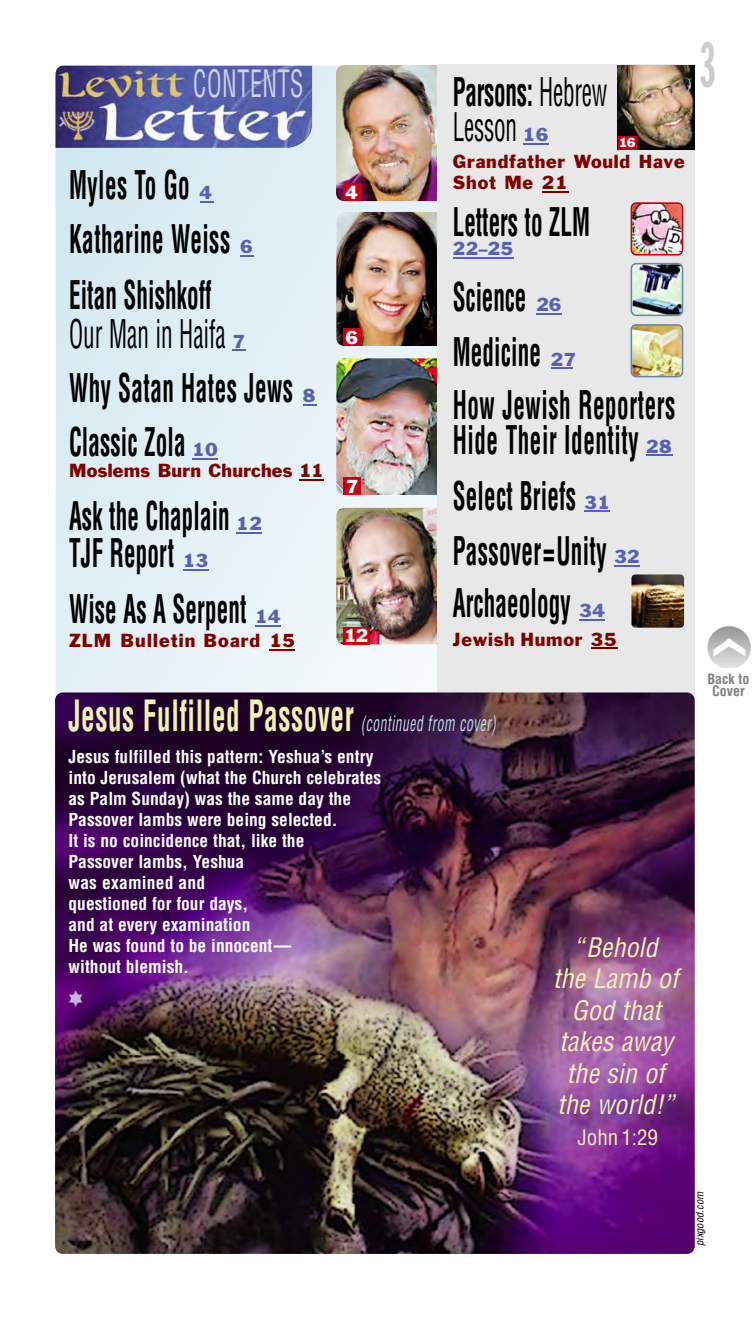
<style>
.page{position:relative;width:756px;height:1323px;background:#fff}
.page>*{position:absolute;margin:0;border:0;box-sizing:border-box;transform-origin:0 0}
.t1{font:63px "Franklin Gothic Extra Cond";color:#ccc;scale:.65 1}
.t2{font:700 condensed 42px "Helvetica";letter-spacing:.02em;color:#f1f1b2;scale:.65 1}
.t3{font:700 condensed 38.5px/54.2px "Helvetica";letter-spacing:.005em;color:#000;scale:.6 1}
.t4{font:700 condensed 38.5px/54.1px "Helvetica";letter-spacing:.025em;color:#000;scale:.6 1}
.t5{font:condensed 38.5px/35px "Helvetica";letter-spacing:-.01em;color:#000;scale:.6 1}
.t6{font:condensed 36.75px "Helvetica";letter-spacing:.025em;color:#cdd0e7;scale:.65 1}
.t7{font:italic condensed 26.25px/31.5px "Helvetica";color:#f1f1b2;text-align:center}
.t8{font:condensed 21px "Helvetica";color:#f1f1b2}
.t9{font:700 condensed 17.5px/21px "Helvetica";color:#fff}
.t10{font:17.5px/21px "Franklin Gothic";letter-spacing:.045em;color:#800000}
.t11{font:17.5px "Franklin Gothic";letter-spacing:.015em;color:#800000}
.t12{font:17.5px "Franklin Gothic";letter-spacing:.065em;color:#800000}
.t13{font:17.5px "Franklin Gothic";color:#5862af}
.t14{font:17.5px "Franklin Gothic";color:#fff}
.t15{font:700 condensed 14px/12.2px "Helvetica";color:#808080;text-align:center}
.t16{font:12.25px "Franklin Gothic";color:#fff}
.t17{font:italic condensed 10.5px "Helvetica";color:#000}
.s1{font-family:"Franklin Gothic";font-weight:400;font-stretch:normal;font-size:17.5px;color:#5862af}
.s2{font-weight:400}
.s3{font-weight:700}
.s4{font-family:"Franklin Gothic";font-stretch:normal;font-size:17.5px;color:#5862af}
.s5{font-weight:400;font-style:italic;font-size:21px;color:#c1dfec}
</style>
<div class="page">
<img style="left:56px;top:66px;width:382px;height:626px">
<img style="left:55px;top:65px;width:257px;height:83px">
<img style="left:336px;top:65px;width:102px;height:136px">
<img style="left:336px;top:212px;width:102px;height:134px">
<img style="left:336px;top:358px;width:102px;height:137px">
<img style="left:336px;top:508px;width:102px;height:136px">
<svg style="left:200px;top:201px;width:14px;height:1px"></svg>
<svg style="left:240px;top:255px;width:14px;height:2px"></svg>
<svg style="left:232px;top:349px;width:13px;height:2px"></svg>
<svg style="left:303px;top:404px;width:14px;height:1px"></svg>
<hr style="left:192px;top:458px;width:26px;height:2px;background:#5862af">
<svg style="left:236px;top:532px;width:26px;height:2px"></svg>
<svg style="left:183px;top:569px;width:25px;height:1px"></svg>
<svg style="left:255px;top:625px;width:26px;height:1px"></svg>
<svg style="left:270px;top:649px;width:25px;height:2px"></svg>
<svg style="left:299px;top:479px;width:25px;height:2px"></svg>
<div style="left:438px;top:64px;width:257px;height:643px;background:#e8e8e8"></div>
<hr style="left:523px;top:143px;width:26px;height:2px;background:#5862af">
<hr style="left:453px;top:257px;width:61px;height:1px;background:#5862af">
<svg style="left:536px;top:313px;width:25px;height:2px"></svg>
<svg style="left:551px;top:367px;width:22px;height:2px"></svg>
<hr style="left:646px;top:454px;width:26px;height:2px;background:#5862af">
<hr style="left:584px;top:510px;width:26px;height:2px;background:#5862af">
<svg style="left:615px;top:565px;width:25px;height:1px"></svg>
<hr style="left:579px;top:619px;width:26px;height:2px;background:#5862af">
<img style="left:618px;top:65px;width:77px;height:85px">
<svg style="left:631px;top:202px;width:52px;height:54px"></svg>
<img style="left:632px;top:204px;width:50px;height:50px">
<svg style="left:631px;top:263px;width:52px;height:53px"></svg>
<img style="left:632px;top:265px;width:50px;height:49px">
<svg style="left:631px;top:324px;width:52px;height:53px"></svg>
<img style="left:632px;top:326px;width:50px;height:50px">
<img style="left:55px;top:692px;width:640px;height:562px">
<hr style="left:591px;top:647px;width:27px;height:2px;background:#800000">
<svg style="left:542px;top:191px;width:27px;height:1px"></svg>
<img style="left:707px;top:625px;width:44px;height:42px">
<div style="left:343px;top:184px;width:18px;height:17px;background:#ca0016"></div>
<div style="left:343px;top:329px;width:18px;height:17px;background:#ca0016"></div>
<div style="left:343px;top:478px;width:18px;height:17px;background:#ca0016"></div>
<div style="left:343px;top:627px;width:26px;height:17px;background:#ca0016"></div>
<img style="left:631px;top:574px;width:53px;height:54px">
<div style="left:618px;top:136px;width:19px;height:14px;background:#ca0016"></div>
<img style="left:66px;top:989px;width:20px;height:18px">
<h3 class="t6" style="left:193px;top:61px;width:171px">CONTENTS</h3>
<h3 class="t3" style="left:69px;top:157px;width:308px;line-height:55.1px">Myles To Go <span class="s1">4<br></span>Katharine Weiss <span class="s1">6<br></span>Eitan Shishkoff</h3>
<h3 class="t3" style="left:69px;top:306px;width:412px"><span class="s2">Our Man in Haifa</span> <span class="s1">7<br></span>Why Satan Hates Jews <span class="s1">8<br></span>Classic Zola <span class="s1">10</span></h3>
<p class="t11" style="left:69px;top:459px;width:256px">Moslems Burn Churches 11</p>
<h3 class="t3" style="left:69px;top:497px;width:323px;line-height:36.8px">Ask the Chaplain <span class="s1">12<br></span>TJF Report <span class="s1">13</span></h3>
<h3 class="t3" style="left:69px;top:581px;width:354px">Wise As A Serpent <span class="s1">14</span></h3>
<p class="t12" style="left:69px;top:629px;width:228px">ZLM Bulletin Board 15</p>
<p class="t14" style="left:346px;top:181px;width:14px">4</p>
<p class="t14" style="left:346px;top:326px;width:14px">6</p>
<p class="t14" style="left:346px;top:475px;width:14px">7</p>
<p class="t14" style="left:344px;top:624px;width:26px">12</p>
<h3 class="t5" style="left:453px;top:74px;width:259px"><span class="s3">Parsons:</span> Hebrew<br>Lesson <span class="s4">16</span></h3>
<p class="t16" style="left:619px;top:134px;width:18px">16</p>
<p class="t10" style="left:453px;top:151px;width:233px">Grandfather Would Have<br>Shot Me 21</p>
<h3 class="t3" style="left:453px;top:194px;width:230px">Letters to ZLM</h3>
<p class="t13" style="left:453px;top:237px;width:62px">22–25</p>
<h3 class="t4" style="left:453px;top:270px;width:372px">Science <span class="s1">26<br></span>Medicine <span class="s1">27<br></span>How Jewish Reporters</h3>
<h3 class="t3" style="left:453px;top:413px;width:366px">Hide Their Identity <span class="s1">28<br></span>Select Briefs <span class="s1">31<br></span>Passover=Unity <span class="s1">32<br></span>Archaeology <span class="s1">34</span></h3>
<p class="t10" style="left:453px;top:629px;width:165px">Jewish Humor 35</p>
<h2 class="t2" style="left:69px;top:691px;width:659px">Jesus Fulfilled Passover <span class="s5">(continued from cover)</span></h2>
<p class="t9" style="left:69px;top:746px;width:314px">Jesus fulfilled this pattern: Yeshua’s entry into Jerusalem (what the Church celebrates as Palm Sunday) was the same day the<br>Passover lambs were being selected.<br>It is no coincidence that, like the<br>Passover lambs, Yeshua<br>was examined and<br>questioned for four days,<br>and at every examination<br>He was found to be innocent—<br>without blemish.</p>
<h3 class="t7" style="left:553px;top:931px;width:127px">“Behold<br>the Lamb of<br>God that takes away the sin of the world!”</h3>
<p class="t8" style="left:578px;top:1124px;width:82px">John 1:29</p>
<h1 class="t1" style="left:701px;top:31px;width:24px">3</h1>
<p class="t15" style="left:707px;top:672px;width:43px">Back to<br>Cover</p>
<p class="t17" style="left:693px;top:1246px;width:56px;rotate:-90deg">pixgood.com</p>
</div>
